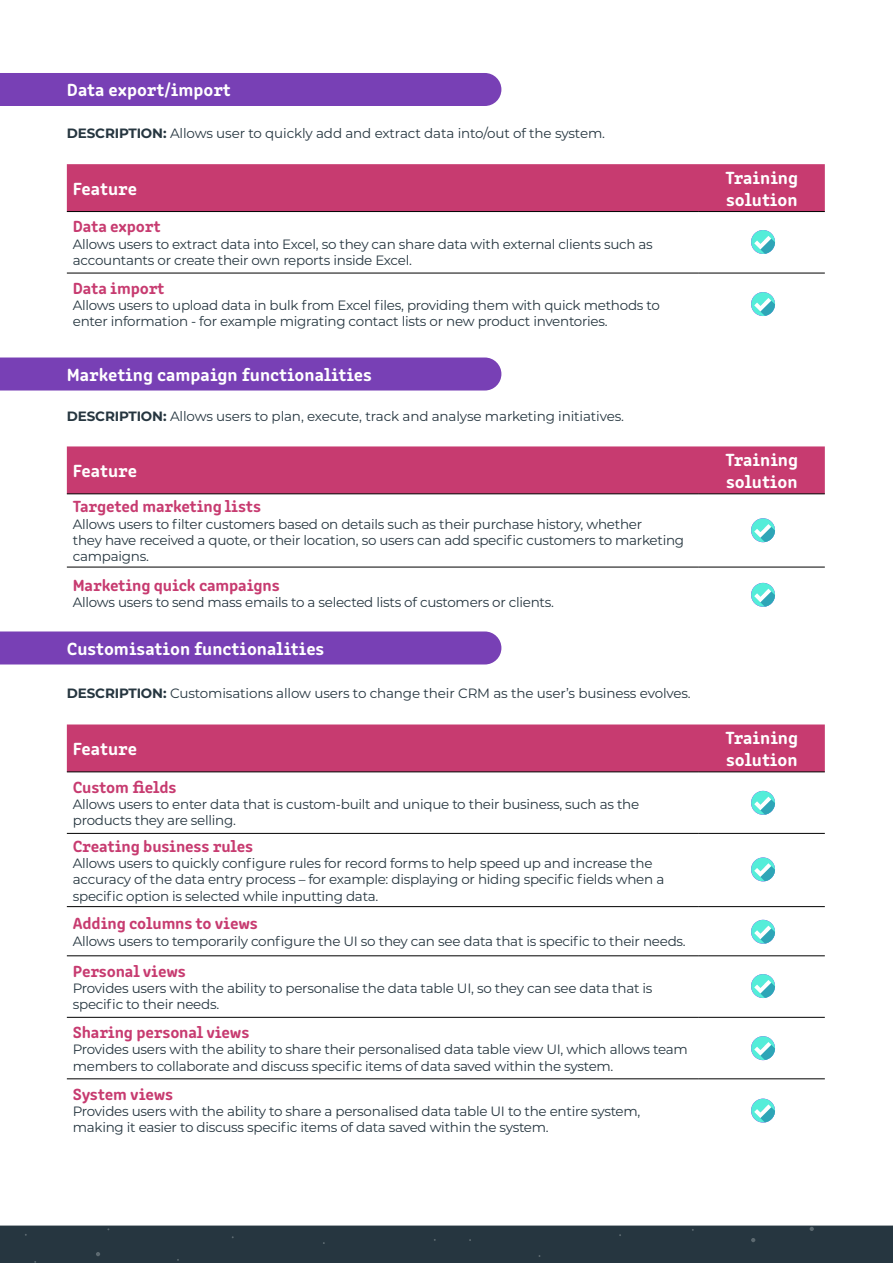
<style>
.page{position:relative;width:893px;height:1263px;background:#fff}
.page>*{position:absolute;margin:0;border:0;box-sizing:border-box;transform-origin:0 0}
.t1{font:700 18px/21.6px "Clone Rounded";color:#fff}
.t2{font:700 16.5px "Clone Rounded";letter-spacing:-.01em;color:#c73b70}
.t3{font:13.5px/16.2px "Montserrat";letter-spacing:-.02em;color:#263640}
.s1{font-weight:700}
</style>
<div class="page">
<div style="left:0;top:1225px;width:893px;height:38px;background:#263640"></div>
<div style="left:67px;top:164px;width:758px;height:47px;background:#c73b70"></div>
<hr style="left:67px;top:211px;width:632px;height:1px;background:#000">
<hr style="left:699px;top:211px;width:126px;height:1px;background:#000">
<hr style="left:67px;top:273px;width:632px;height:1px;background:#000">
<hr style="left:699px;top:273px;width:126px;height:1px;background:#000">
<div style="left:0;top:73px;width:501px;height:33px;background:#7840b5"></div>
<div style="left:751px;top:230px;width:24px;height:24px;background:#54edd9;border-radius:50%"></div>
<svg style="left:754px;top:236px;width:21px;height:18px"></svg>
<div style="left:751px;top:292px;width:24px;height:24px;background:#54edd9;border-radius:50%"></div>
<svg style="left:754px;top:298px;width:21px;height:18px"></svg>
<div style="left:67px;top:446px;width:758px;height:48px;background:#c73b70"></div>
<hr style="left:67px;top:494px;width:632px;height:1px;background:#000">
<hr style="left:699px;top:494px;width:126px;height:1px;background:#000">
<hr style="left:67px;top:567px;width:632px;height:1px;background:#000">
<hr style="left:699px;top:567px;width:126px;height:1px;background:#000">
<div style="left:0;top:357px;width:501px;height:33px;background:#7840b5"></div>
<div style="left:751px;top:518px;width:24px;height:24px;background:#54edd9;border-radius:50%"></div>
<svg style="left:754px;top:524px;width:21px;height:18px"></svg>
<div style="left:751px;top:583px;width:24px;height:24px;background:#54edd9;border-radius:50%"></div>
<svg style="left:754px;top:589px;width:21px;height:18px"></svg>
<div style="left:67px;top:724px;width:758px;height:48px;background:#c73b70"></div>
<hr style="left:67px;top:772px;width:632px;height:1px;background:#000">
<hr style="left:699px;top:772px;width:126px;height:1px;background:#000">
<hr style="left:67px;top:833px;width:632px;height:1px;background:#000">
<hr style="left:699px;top:833px;width:126px;height:1px;background:#000">
<hr style="left:67px;top:906px;width:632px;height:1px;background:#000">
<hr style="left:699px;top:906px;width:126px;height:1px;background:#000">
<hr style="left:67px;top:955px;width:632px;height:1px;background:#000">
<hr style="left:699px;top:955px;width:126px;height:1px;background:#000">
<hr style="left:67px;top:1017px;width:632px;height:1px;background:#000">
<hr style="left:699px;top:1017px;width:126px;height:1px;background:#000">
<hr style="left:67px;top:1078px;width:632px;height:1px;background:#000">
<hr style="left:699px;top:1078px;width:126px;height:1px;background:#000">
<div style="left:0;top:631px;width:501px;height:33px;background:#7840b5"></div>
<div style="left:751px;top:791px;width:24px;height:24px;background:#54edd9;border-radius:50%"></div>
<svg style="left:754px;top:797px;width:21px;height:18px"></svg>
<div style="left:751px;top:857px;width:24px;height:24px;background:#54edd9;border-radius:50%"></div>
<svg style="left:754px;top:863px;width:21px;height:18px"></svg>
<div style="left:751px;top:920px;width:24px;height:24px;background:#54edd9;border-radius:50%"></div>
<svg style="left:754px;top:925px;width:21px;height:19px"></svg>
<div style="left:751px;top:974px;width:24px;height:24px;background:#54edd9;border-radius:50%"></div>
<svg style="left:754px;top:980px;width:21px;height:18px"></svg>
<div style="left:751px;top:1036px;width:24px;height:24px;background:#54edd9;border-radius:50%"></div>
<svg style="left:754px;top:1042px;width:21px;height:18px"></svg>
<div style="left:751px;top:1099px;width:24px;height:23px;background:#7cb4e3;border-radius:50%"></div>
<svg style="left:751px;top:1098px;width:24px;height:24px"></svg>
<svg style="left:754px;top:1104px;width:21px;height:18px"></svg>
<h1 class="t1" style="left:67px;top:78px;width:166px">Data export/import</h1>
<p class="t3" style="left:67px;top:125px;width:540px"><span class="s1">DESCRIPTION:</span> Allows user to quickly add and extract data into/out of the system.</p>
<h1 class="t1" style="left:73px;top:176px;width:66px">Feature</h1>
<h1 class="t1" style="left:725px;top:165px;width:74px">Training solution</h1>
<p class="t2" style="left:73px;top:214px;width:89px">Data export</p>
<p class="t3" style="left:73px;top:235px;width:581px">Allows users to extract data into Excel, so they can share data with external clients such as accountants or create their own reports inside Excel.</p>
<p class="t2" style="left:73px;top:275px;width:93px">Data import</p>
<p class="t3" style="left:73px;top:297px;width:588px">Allows users to upload data in bulk from Excel files, providing them with quick methods to enter information - for example migrating contact lists or new product inventories.</p>
<h1 class="t1" style="left:67px;top:362px;width:307px">Marketing campaign functionalities</h1>
<p class="t3" style="left:67px;top:407px;width:559px"><span class="s1">DESCRIPTION:</span> Allows users to plan, execute, track and analyse marketing initiatives.</p>
<h1 class="t1" style="left:73px;top:458px;width:66px">Feature</h1>
<h1 class="t1" style="left:725px;top:448px;width:74px">Training solution</h1>
<p class="t2" style="left:73px;top:494px;width:190px">Targeted marketing lists</p>
<p class="t3" style="left:73px;top:515px;width:613px">Allows users to filter customers based on details such as their purchase history, whether<br>they have received a quote, or their location, so users can add specific customers to marketing campaigns.</p>
<p class="t2" style="left:73px;top:572px;width:208px">Marketing quick campaigns</p>
<p class="t3" style="left:73px;top:593px;width:483px">Allows users to send mass emails to a selected lists of customers or clients.</p>
<h1 class="t1" style="left:67px;top:636px;width:259px">Customisation functionalities</h1>
<p class="t3" style="left:67px;top:685px;width:625px"><span class="s1">DESCRIPTION:</span> Customisations allow users to change their CRM as the user’s business evolves.</p>
<h1 class="t1" style="left:73px;top:736px;width:66px">Feature</h1>
<h1 class="t1" style="left:725px;top:726px;width:74px">Training solution</h1>
<p class="t2" style="left:73px;top:774px;width:105px">Custom fields</p>
<p class="t3" style="left:73px;top:795px;width:568px">Allows users to enter data that is custom-built and unique to their business, such as the products they are selling.</p>
<p class="t2" style="left:73px;top:833px;width:182px">Creating business rules</p>
<p class="t3" style="left:73px;top:855px;width:593px">Allows users to quickly configure rules for record forms to help speed up and increase the accuracy of the data entry process – for example: displaying or hiding specific fields when a specific option is selected while inputting data.</p>
<p class="t2" style="left:73px;top:910px;width:187px">Adding columns to views</p>
<p class="t3" style="left:73px;top:932px;width:614px">Allows users to temporarily configure the UI so they can see data that is specific to their needs.</p>
<p class="t2" style="left:73px;top:958px;width:115px">Personal views</p>
<p class="t3" style="left:73px;top:979px;width:581px">Provides users with the ability to personalise the data table UI, so they can see data that is specific to their needs.</p>
<p class="t2" style="left:73px;top:1019px;width:178px">Sharing personal views</p>
<p class="t3" style="left:73px;top:1041px;width:616px">Provides users with the ability to share their personalised data table view UI, which allows team members to collaborate and discuss specific items of data saved within the system.</p>
<p class="t2" style="left:73px;top:1081px;width:102px">System views</p>
<p class="t3" style="left:73px;top:1103px;width:569px">Provides users with the ability to share a personalised data table UI to the entire system, making it easier to discuss specific items of data saved within the system.</p>
</div>
